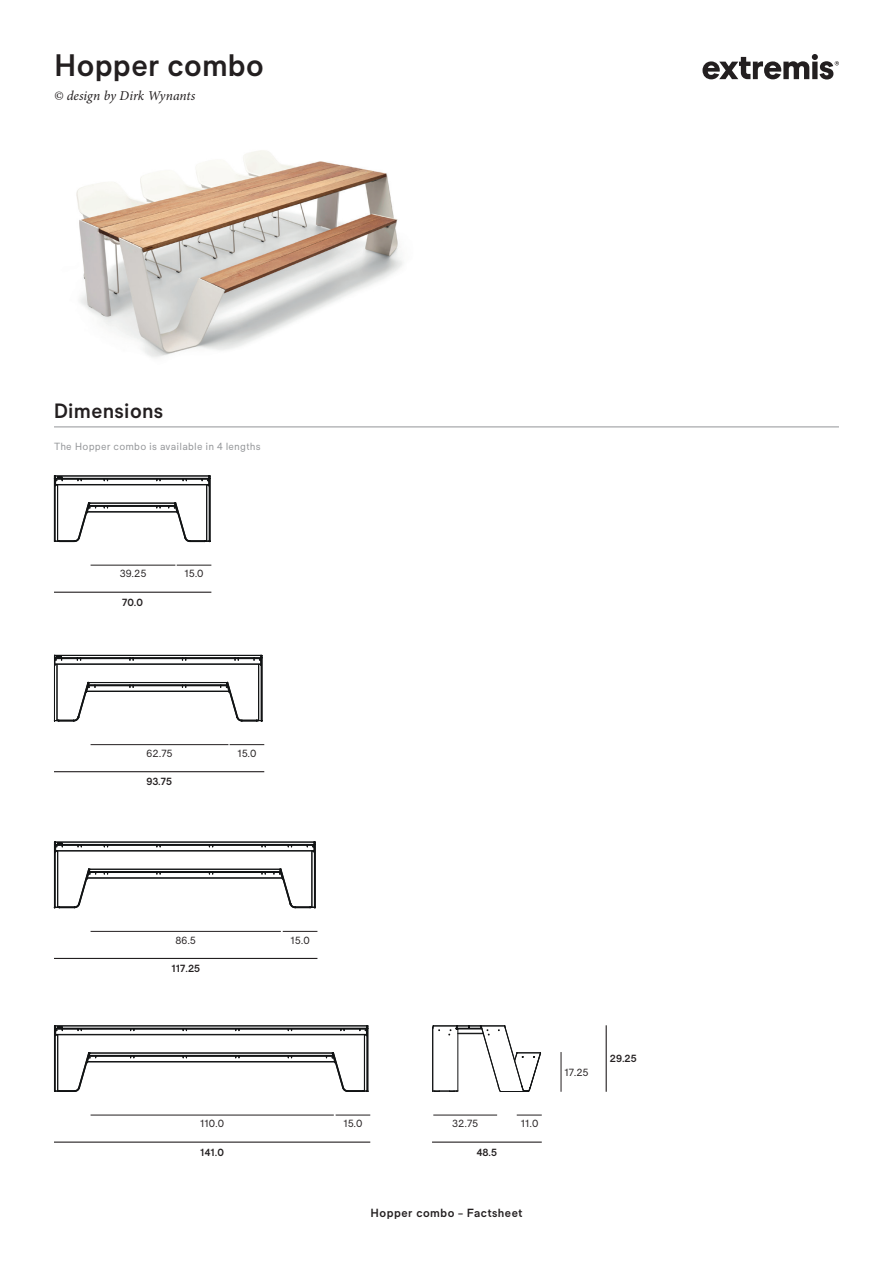
<style>
.page{position:relative;width:893px;height:1263px;background:#fff}
.page>*{position:absolute;margin:0;border:0;box-sizing:border-box;transform-origin:0 0}
.t1{font:500 31.5px "Extremis Compakt";letter-spacing:.01em;color:#231f20}
.t2{font:500 21px "Extremis Compakt";letter-spacing:.02em;color:#231f20}
.t3{font:italic 13.5px "Minion Pro";color:#231f20}
.t4{font:500 12px "Extremis Compakt";letter-spacing:.04em;color:#231f20}
.t5{font:10.5px "Extremis Compakt";color:#231f20}
.t6{font:10.5px "Extremis Compakt";letter-spacing:.02em;color:#939598}
.t7{font:500 10.5px "Extremis Compakt";color:#231f20}
</style>
<div class="page">
<svg style="left:702px;top:54px;width:137px;height:26px"></svg>
<hr style="left:54px;top:427px;width:785px;height:1px;background:#939598">
<img style="left:76px;top:150px;width:327px;height:208px">
<hr style="left:54px;top:592px;width:157px;height:1px;background:#231f20">
<hr style="left:54px;top:771px;width:210px;height:1px;background:#231f20">
<hr style="left:54px;top:958px;width:263px;height:1px;background:#231f20">
<hr style="left:54px;top:1141px;width:316px;height:2px;background:#231f20">
<hr style="left:432px;top:1141px;width:110px;height:2px;background:#231f20">
<hr style="left:91px;top:565px;width:84px;height:1px;background:#231f20">
<hr style="left:91px;top:744px;width:137px;height:1px;background:#231f20">
<hr style="left:91px;top:931px;width:190px;height:1px;background:#231f20">
<hr style="left:91px;top:1115px;width:243px;height:1px;background:#231f20">
<hr style="left:177px;top:565px;width:34px;height:1px;background:#231f20">
<hr style="left:230px;top:744px;width:34px;height:1px;background:#231f20">
<hr style="left:283px;top:931px;width:34px;height:1px;background:#231f20">
<hr style="left:336px;top:1115px;width:34px;height:1px;background:#231f20">
<svg style="left:517px;top:1115px;width:25px;height:1px"></svg>
<hr style="left:433px;top:1115px;width:64px;height:1px;background:#231f20">
<hr style="left:606px;top:1025px;width:1px;height:67px;background:#231f20">
<hr style="left:561px;top:1052px;width:1px;height:40px;background:#231f20">
<hr style="left:89px;top:871px;width:191px;height:1px;background:#111314">
<hr style="left:90px;top:869px;width:190px;height:1px;background:#111314">
<hr style="left:88px;top:877px;width:194px;height:1px;background:#111314">
<hr style="left:87px;top:878px;width:195px;height:1px;background:#111314">
<hr style="left:56px;top:844px;width:258px;height:1px;background:#111314">
<hr style="left:56px;top:842px;width:258px;height:1px;background:#111314">
<hr style="left:56px;top:851px;width:258px;height:1px;background:#111314">
<hr style="left:56px;top:850px;width:258px;height:1px;background:#111314">
<hr style="left:314px;top:844px;width:1px;height:63px;background:#111314">
<hr style="left:315px;top:844px;width:1px;height:63px;background:#111314">
<hr style="left:312px;top:851px;width:1px;height:56px;background:#111314">
<hr style="left:55px;top:844px;width:1px;height:63px;background:#111314">
<hr style="left:54px;top:844px;width:1px;height:63px;background:#111314">
<hr style="left:57px;top:851px;width:1px;height:56px;background:#111314">
<hr style="left:58px;top:851px;width:1px;height:56px;background:#111314">
<hr style="left:108px;top:872px;width:49px;height:1px;background:#111314">
<hr style="left:160px;top:872px;width:49px;height:1px;background:#111314">
<hr style="left:213px;top:872px;width:49px;height:1px;background:#111314">
<svg style="left:54px;top:842px;width:54px;height:11px"></svg>
<hr style="left:108px;top:845px;width:49px;height:1px;background:#111314">
<hr style="left:160px;top:845px;width:49px;height:1px;background:#111314">
<hr style="left:213px;top:845px;width:49px;height:1px;background:#111314">
<svg style="left:262px;top:842px;width:54px;height:11px"></svg>
<svg style="left:54px;top:869px;width:54px;height:40px"></svg>
<svg style="left:262px;top:869px;width:54px;height:40px"></svg>
<hr style="left:261px;top:658px;width:1px;height:62px;background:#111314">
<hr style="left:262px;top:658px;width:1px;height:62px;background:#111314">
<hr style="left:258px;top:664px;width:1px;height:56px;background:#111314">
<hr style="left:54px;top:658px;width:1px;height:62px;background:#111314">
<hr style="left:57px;top:664px;width:1px;height:56px;background:#111314">
<hr style="left:89px;top:682px;width:137px;height:1px;background:#111314">
<hr style="left:87px;top:691px;width:142px;height:1px;background:#111314">
<hr style="left:55px;top:657px;width:206px;height:1px;background:#111314">
<hr style="left:55px;top:655px;width:206px;height:1px;background:#111314">
<hr style="left:55px;top:664px;width:206px;height:1px;background:#111314">
<svg style="left:54px;top:682px;width:42px;height:40px"></svg>
<hr style="left:95px;top:685px;width:35px;height:1px;background:#111314">
<hr style="left:133px;top:685px;width:49px;height:1px;background:#111314">
<svg style="left:182px;top:685px;width:5px;height:3px"></svg>
<hr style="left:186px;top:685px;width:35px;height:1px;background:#111314">
<svg style="left:220px;top:682px;width:43px;height:40px"></svg>
<svg style="left:54px;top:655px;width:27px;height:11px"></svg>
<hr style="left:81px;top:658px;width:49px;height:1px;background:#111314">
<hr style="left:133px;top:658px;width:49px;height:1px;background:#111314">
<svg style="left:182px;top:658px;width:5px;height:3px"></svg>
<hr style="left:186px;top:658px;width:49px;height:1px;background:#111314">
<svg style="left:235px;top:655px;width:28px;height:11px"></svg>
<hr style="left:209px;top:478px;width:1px;height:63px;background:#111314">
<hr style="left:210px;top:478px;width:1px;height:63px;background:#111314">
<hr style="left:207px;top:485px;width:1px;height:56px;background:#111314">
<hr style="left:206px;top:485px;width:1px;height:56px;background:#111314">
<hr style="left:55px;top:476px;width:154px;height:1px;background:#111314">
<hr style="left:108px;top:478px;width:49px;height:1px;background:#111314">
<hr style="left:56px;top:484px;width:153px;height:1px;background:#111314">
<hr style="left:56px;top:485px;width:153px;height:1px;background:#111314">
<hr style="left:89px;top:505px;width:86px;height:1px;background:#111314">
<hr style="left:90px;top:503px;width:84px;height:1px;background:#111314">
<hr style="left:87px;top:511px;width:90px;height:1px;background:#111314">
<hr style="left:87px;top:512px;width:90px;height:1px;background:#111314">
<hr style="left:54px;top:478px;width:1px;height:63px;background:#111314">
<hr style="left:55px;top:478px;width:1px;height:63px;background:#111314">
<hr style="left:57px;top:485px;width:1px;height:56px;background:#111314">
<svg style="left:54px;top:476px;width:54px;height:11px"></svg>
<hr style="left:108px;top:479px;width:49px;height:1px;background:#111314">
<svg style="left:156px;top:476px;width:55px;height:11px"></svg>
<svg style="left:54px;top:503px;width:54px;height:39px"></svg>
<hr style="left:108px;top:506px;width:49px;height:1px;background:#111314">
<svg style="left:156px;top:503px;width:55px;height:39px"></svg>
<hr style="left:90px;top:1053px;width:242px;height:1px;background:#111314">
<hr style="left:88px;top:1061px;width:247px;height:1px;background:#111314">
<hr style="left:96px;top:1055px;width:34px;height:1px;background:#111314">
<hr style="left:134px;top:1055px;width:49px;height:1px;background:#111314">
<hr style="left:187px;top:1055px;width:49px;height:1px;background:#111314">
<hr style="left:239px;top:1055px;width:49px;height:1px;background:#111314">
<hr style="left:292px;top:1055px;width:34px;height:1px;background:#111314">
<hr style="left:87px;top:1062px;width:248px;height:1px;background:#111314">
<hr style="left:56px;top:1026px;width:311px;height:1px;background:#111314">
<hr style="left:56px;top:1025px;width:311px;height:1px;background:#111314">
<hr style="left:81px;top:1028px;width:49px;height:1px;background:#111314">
<hr style="left:134px;top:1028px;width:49px;height:1px;background:#111314">
<hr style="left:187px;top:1028px;width:49px;height:1px;background:#111314">
<hr style="left:239px;top:1028px;width:49px;height:1px;background:#111314">
<hr style="left:292px;top:1028px;width:49px;height:1px;background:#111314">
<hr style="left:56px;top:1034px;width:310px;height:1px;background:#111314">
<hr style="left:368px;top:1028px;width:1px;height:63px;background:#111314">
<hr style="left:367px;top:1028px;width:1px;height:63px;background:#111314">
<hr style="left:364px;top:1035px;width:1px;height:56px;background:#111314">
<hr style="left:55px;top:1028px;width:1px;height:63px;background:#111314">
<hr style="left:54px;top:1028px;width:1px;height:63px;background:#111314">
<hr style="left:57px;top:1035px;width:1px;height:56px;background:#111314">
<hr style="left:58px;top:1035px;width:1px;height:56px;background:#111314">
<hr style="left:96px;top:1056px;width:34px;height:1px;background:#111314">
<svg style="left:130px;top:1055px;width:5px;height:3px"></svg>
<hr style="left:134px;top:1056px;width:49px;height:1px;background:#111314">
<hr style="left:187px;top:1056px;width:49px;height:1px;background:#111314">
<hr style="left:239px;top:1056px;width:49px;height:1px;background:#111314">
<hr style="left:292px;top:1056px;width:34px;height:1px;background:#111314">
<svg style="left:54px;top:1025px;width:28px;height:11px"></svg>
<hr style="left:81px;top:1029px;width:49px;height:1px;background:#111314">
<svg style="left:130px;top:1028px;width:5px;height:3px"></svg>
<hr style="left:134px;top:1029px;width:49px;height:1px;background:#111314">
<hr style="left:187px;top:1029px;width:49px;height:1px;background:#111314">
<hr style="left:239px;top:1029px;width:49px;height:1px;background:#111314">
<hr style="left:292px;top:1029px;width:49px;height:1px;background:#111314">
<svg style="left:340px;top:1025px;width:29px;height:11px"></svg>
<svg style="left:54px;top:1052px;width:43px;height:40px"></svg>
<svg style="left:326px;top:1052px;width:43px;height:40px"></svg>
<svg style="left:432px;top:1025px;width:109px;height:67px"></svg>
<h1 class="t1" style="left:54px;top:46px;width:211px">Hopper combo</h1>
<p class="t3" style="left:54px;top:86px;width:143px">© design by Dirk Wynants</p>
<h2 class="t2" style="left:54px;top:398px;width:111px">Dimensions</h2>
<p class="t6" style="left:54px;top:440px;width:208px">The Hopper combo is available in 4 lengths</p>
<p class="t5" style="left:120px;top:567px;width:28px">39.25</p>
<p class="t7" style="left:122px;top:596px;width:22px">70.0</p>
<p class="t5" style="left:184px;top:567px;width:21px">15.0</p>
<p class="t5" style="left:147px;top:747px;width:27px">62.75</p>
<p class="t7" style="left:146px;top:775px;width:27px">93.75</p>
<p class="t5" style="left:237px;top:747px;width:21px">15.0</p>
<p class="t5" style="left:176px;top:934px;width:22px">86.5</p>
<p class="t7" style="left:171px;top:962px;width:30px">117.25</p>
<p class="t5" style="left:290px;top:934px;width:21px">15.0</p>
<p class="t5" style="left:200px;top:1117px;width:26px">110.0</p>
<p class="t5" style="left:343px;top:1117px;width:21px">15.0</p>
<p class="t5" style="left:452px;top:1117px;width:27px">32.75</p>
<p class="t5" style="left:521px;top:1117px;width:19px">11.0</p>
<p class="t7" style="left:200px;top:1145px;width:25px">141.0</p>
<p class="t7" style="left:477px;top:1145px;width:22px">48.5</p>
<p class="t4" style="left:371px;top:1206px;width:153px">Hopper combo – Factsheet</p>
<p class="t5" style="left:564px;top:1066px;width:26px">17.25</p>
<p class="t7" style="left:610px;top:1052px;width:28px">29.25</p>
</div>
